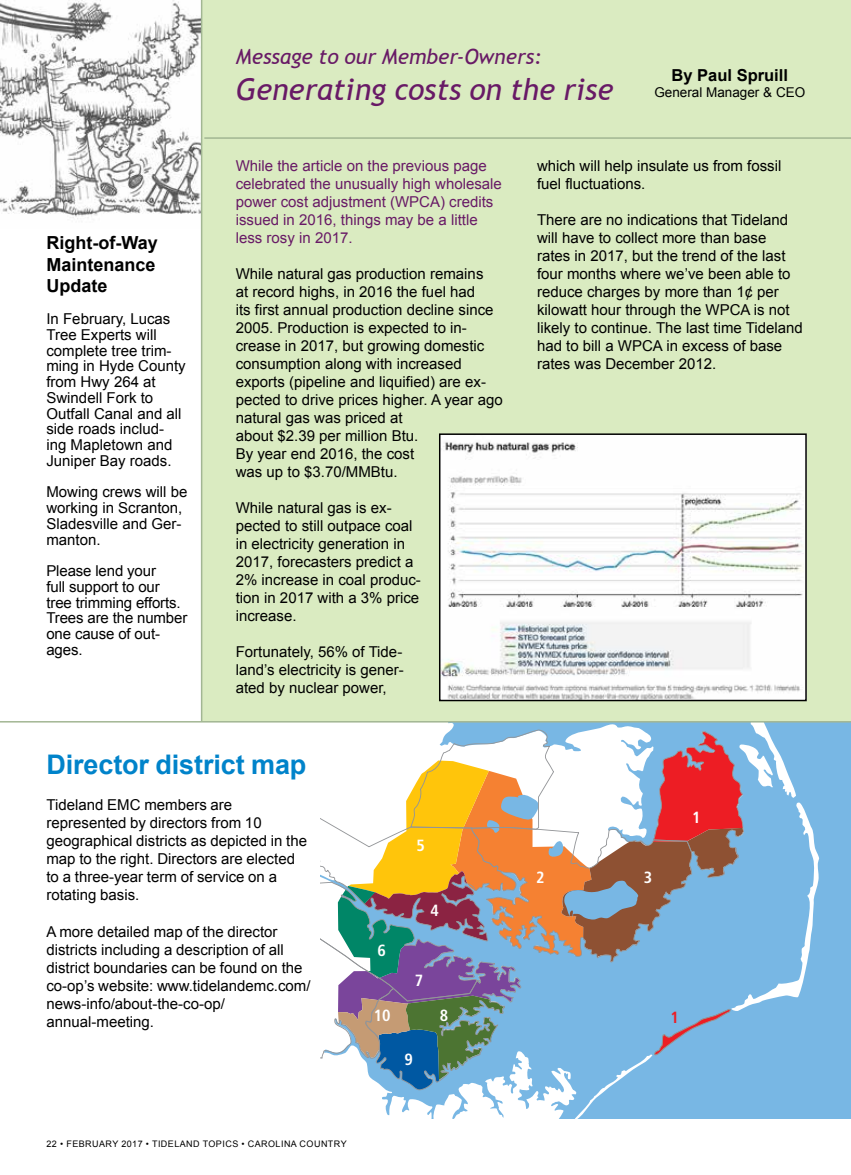
<style>
.page{position:relative;width:851px;height:1175px;background:#fff}
.page>*{position:absolute;margin:0;border:0;box-sizing:border-box;transform-origin:0 0}
.t1{font:italic 30px "Trebuchet MS";color:#681a66}
.t2{font:700 27px "Arial";letter-spacing:-.005em;color:#0083ca}
.t3{font:italic 21px "Trebuchet MS";color:#681a66}
.t4{font:700 18px/21.6px "Arial";color:#000}
.t5{font:700 16.5px "Arial";color:#000}
.t6{font:700 condensed 16.2px "Frutiger";color:#fff}
.t7{font:700 condensed 16.2px "Frutiger";color:#ed1d24}
.t8{font:15px/18px "Arial";color:#000}
.t9{font:15px/18px "Arial";color:#681a66}
.t10{font:13.5px "Arial";color:#000}
.t11{font:9px "Arial";letter-spacing:.05em;color:#000}
</style>
<div class="page">
<div style="left:320px;top:722px;width:530px;height:396px;background:#78b7e4"></div>
<svg style="left:320px;top:722px;width:499px;height:396px"></svg>
<svg style="left:320px;top:729px;width:424px;height:361px"></svg>
<img style="left:0;top:0;width:201px;height:229px">
<div style="left:201px;top:0;width:649px;height:721px;background:#daebc1"></div>
<hr style="left:204px;top:137px;width:646px;height:2px;background:#a2b693">
<hr style="left:201px;top:0;width:1px;height:721px;background:#a2b693">
<hr style="left:0;top:721px;width:850px;height:1px;background:#a2b693">
<img style="left:442px;top:436px;width:361px;height:262px">
<div style="left:439px;top:433px;width:367px;height:268px;border:2px solid #000"></div>
<p class="t4" style="left:46px;top:233px;width:113px">Right-of-Way<br>Maintenance<br>Update</p>
<p class="t8" style="left:46px;top:311px;width:141px;line-height:15.8px">In February, Lucas<br>Tree Experts will complete tree trim&shy;ming in Hyde County from Hwy 264 at<br>Swindell Fork to<br>Outfall Canal and all side roads includ&shy;ing Mapletown and<br>Juniper Bay roads.</p>
<p class="t8" style="left:46px;top:484px;width:142px;line-height:15.8px">Mowing crews will be working in Scranton,<br>Sladesville and Ger&shy;manton.</p>
<p class="t8" style="left:46px;top:563px;width:142px;line-height:15.8px">Please lend your<br>full support to our tree trimming efforts.<br>Trees are the number one cause of out&shy;ages.</p>
<h3 class="t3" style="left:236px;top:44px;width:308px">Message to our Member-Owners:</h3>
<h1 class="t1" style="left:236px;top:72px;width:379px">Generating costs on the rise</h1>
<p class="t5" style="left:671px;top:64px;width:118px">By Paul Spruill</p>
<p class="t10" style="left:654px;top:83px;width:152px">General Manager &amp; CEO</p>
<p class="t9" style="left:236px;top:157px;width:267px">While the article on the previous page celebrated the unusually high wholesale power cost adjustment (WPCA) credits issued in 2016, things may be a little less rosy in 2017.</p>
<p class="t8" style="left:236px;top:265px;width:268px">While natural gas production remains<br>at record highs, in 2016 the fuel had<br>its first annual production decline since 2005. Production is expected to in&shy;crease in 2017, but growing domestic consumption along with increased exports (pipeline and liquified) are ex&shy;pected to drive prices higher. A year ago natural gas was priced at<br>about $2.39 per million Btu.<br>By year end 2016, the cost<br>was up to $3.70/MMBtu.</p>
<p class="t8" style="left:236px;top:499px;width:187px">While natural gas is ex&shy;pected to still outpace coal in electricity generation in<br>2017, forecasters predict a<br>2% increase in coal produc&shy;tion in 2017 with a 3% price increase.</p>
<p class="t8" style="left:236px;top:643px;width:170px;text-align:justify">Fortunately, 56% of Tide&shy;land’s electricity is gener&shy;ated by nuclear power,</p>
<p class="t8" style="left:537px;top:157px;width:246px">which will help insulate us from fossil fuel fluctuations.</p>
<p class="t8" style="left:537px;top:211px;width:267px">There are no indications that Tideland will have to collect more than base rates in 2017, but the trend of the last four months where we’ve been able to reduce charges by more than 1¢ per kilowatt hour through the WPCA is not likely to continue. The last time Tideland had to bill a WPCA in excess of base rates was December 2012.</p>
<h2 class="t2" style="left:46px;top:747px;width:261px">Director district map</h2>
<p class="t8" style="left:46px;top:796px;width:262px">Tideland EMC members are represented by directors from 10 geographical districts as depicted in the map to the right. Directors are elected to a three-year term of service on a rotating basis.</p>
<p class="t8" style="left:46px;top:922px;width:265px">A more detailed map of the director districts including a description of all district boundaries can be found on the co-op’s website: www.tidelandemc.com/ news-info/about-the-co-op/ annual-meeting.</p>
<p class="t6" style="left:377px;top:941px;width:10px">6</p>
<p class="t6" style="left:416px;top:836px;width:10px">5</p>
<p class="t6" style="left:430px;top:900px;width:10px">4</p>
<p class="t6" style="left:415px;top:970px;width:10px">7</p>
<p class="t6" style="left:536px;top:867px;width:10px">2</p>
<p class="t6" style="left:643px;top:867px;width:10px">3</p>
<p class="t6" style="left:373px;top:1005px;width:18px">10</p>
<p class="t7" style="left:670px;top:1008px;width:10px">1</p>
<p class="t6" style="left:440px;top:1005px;width:10px">8</p>
<p class="t6" style="left:404px;top:1049px;width:10px">9</p>
<p class="t6" style="left:692px;top:807px;width:10px">1</p>
<p class="t11" style="left:46px;top:1137px;width:302px">22 • FEBRUARY 2017 • TIDELAND TOPICS • CAROLINA COUNTRY</p>
</div>
